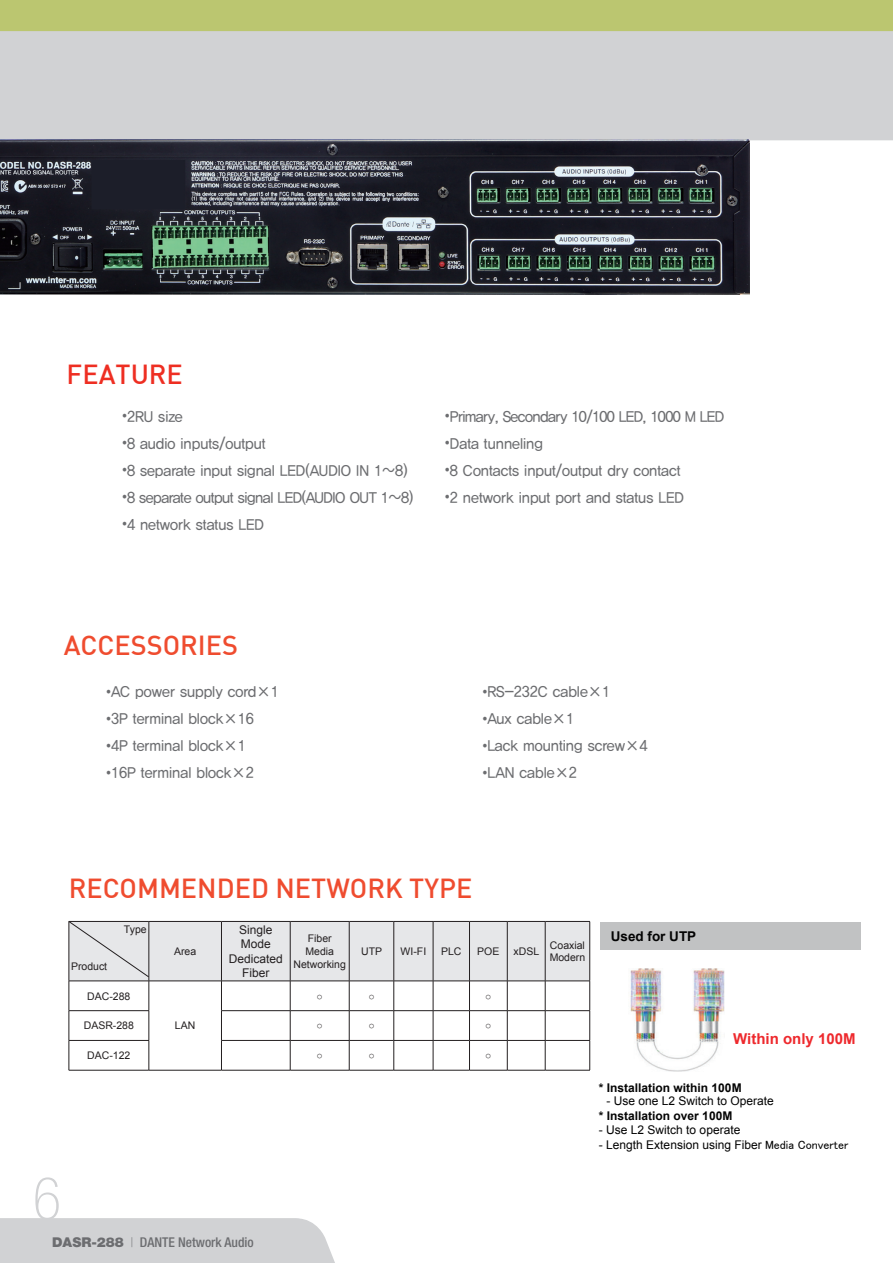
<style>
.page{position:relative;width:893px;height:1263px;background:#fff}
.page>*{position:absolute;margin:0;border:0;box-sizing:border-box;transform-origin:0 0}
.t1{font:100 condensed 58.8px "Helvetica Neue";color:#d1d2d4}
.t2{font:27px "Dinmed";color:#ef4c2f}
.t3{font:27px "Dinmed";color:#ee2e22}
.t4{font:15px "YDIYGO330";color:#6c6d70;scale:.95 1}
.t5{font:15px "YDIYGO330";letter-spacing:-.03em;color:#6c6d70;scale:.95 1}
.t6{font:15px "YDIYGO330";letter-spacing:-.04em;color:#6c6d70;scale:.95 1}
.t7{font:700 15px "Arial";color:#ee292d}
.t8{font:500 condensed 13.5px "Helvetica Neue";color:#6c6d70}
.t9{font:700 13.5px "Arial";color:#030303}
.t10{font:12px "Arial";color:#030303}
.t11{font:700 12px "Arial";color:#030303}
.t12{font:12px/14.4px "Helvetica";color:#231f20;text-align:center}
.t13{font:10.5px/12.6px "Helvetica";color:#231f20;text-align:center}
.s1{font-family:"Helvetica"}
.s2{font-weight:900;font-stretch:normal}
.s3{font-weight:100}
.s4{font-family:"MS P Gothic"}
</style>
<div class="page">
<div style="left:0;top:31px;width:893px;height:109px;background:#d1d2d4"></div>
<div style="left:0;top:0;width:893px;height:31px;background:#bbc670"></div>
<img style="left:0;top:139px;width:750px;height:155px">
<div style="left:600px;top:922px;width:260px;height:27px;background:#c1c2c3"></div>
<img style="left:630px;top:968px;width:95px;height:103px">
<hr style="left:149px;top:1070px;width:72px;height:1px;background:#231f20">
<hr style="left:69px;top:1040px;width:80px;height:1px;background:#231f20">
<hr style="left:69px;top:1040px;width:1px;height:30px;background:#231f20">
<hr style="left:149px;top:1040px;width:1px;height:30px;background:#231f20">
<hr style="left:69px;top:1070px;width:80px;height:1px;background:#231f20">
<hr style="left:221px;top:1040px;width:69px;height:1px;background:#231f20">
<hr style="left:221px;top:1040px;width:1px;height:30px;background:#231f20">
<hr style="left:290px;top:1040px;width:59px;height:1px;background:#231f20">
<hr style="left:290px;top:1040px;width:1px;height:30px;background:#231f20">
<hr style="left:349px;top:1040px;width:45px;height:1px;background:#231f20">
<hr style="left:349px;top:1040px;width:1px;height:30px;background:#231f20">
<hr style="left:394px;top:1040px;width:39px;height:1px;background:#231f20">
<hr style="left:394px;top:1040px;width:1px;height:30px;background:#231f20">
<hr style="left:433px;top:1040px;width:36px;height:1px;background:#231f20">
<hr style="left:433px;top:1040px;width:1px;height:30px;background:#231f20">
<hr style="left:469px;top:1040px;width:38px;height:1px;background:#231f20">
<hr style="left:469px;top:1040px;width:1px;height:30px;background:#231f20">
<hr style="left:507px;top:1040px;width:38px;height:1px;background:#231f20">
<hr style="left:507px;top:1040px;width:1px;height:30px;background:#231f20">
<hr style="left:545px;top:1040px;width:45px;height:1px;background:#231f20">
<hr style="left:545px;top:1040px;width:1px;height:30px;background:#231f20">
<hr style="left:589px;top:1040px;width:1px;height:30px;background:#231f20">
<hr style="left:221px;top:1070px;width:69px;height:1px;background:#231f20">
<hr style="left:290px;top:1070px;width:59px;height:1px;background:#231f20">
<hr style="left:349px;top:1070px;width:45px;height:1px;background:#231f20">
<hr style="left:394px;top:1070px;width:39px;height:1px;background:#231f20">
<hr style="left:433px;top:1070px;width:36px;height:1px;background:#231f20">
<hr style="left:469px;top:1070px;width:38px;height:1px;background:#231f20">
<hr style="left:507px;top:1070px;width:38px;height:1px;background:#231f20">
<hr style="left:545px;top:1070px;width:45px;height:1px;background:#231f20">
<svg style="left:68px;top:921px;width:522px;height:119px"></svg>
<div style="left:0;top:1218px;width:335px;height:45px;background:#d1d2d4"></div>
<h2 class="t3" style="left:67px;top:357px;width:118px">FEATURE</h2>
<p class="t4" style="left:122px;top:408px;width:65px"><span class="s1">•</span>2RU size</p>
<p class="t4" style="left:122px;top:435px;width:153px"><span class="s1">•</span>8 audio inputs/output</p>
<p class="t4" style="left:122px;top:462px;width:302px"><span class="s1">•</span>8 separate input signal LED(AUDIO IN 1~8)</p>
<p class="t5" style="left:122px;top:489px;width:308px"><span class="s1">•</span>8 separate output signal LED(AUDIO OUT 1~8)</p>
<p class="t4" style="left:122px;top:516px;width:151px"><span class="s1">•</span>4 network status LED</p>
<p class="t6" style="left:445px;top:408px;width:295px"><span class="s1">•</span>Primary, Secondary 10/100 LED, 1000 M LED</p>
<p class="t4" style="left:445px;top:435px;width:105px"><span class="s1">•</span>Data tunneling</p>
<p class="t4" style="left:445px;top:462px;width:250px"><span class="s1">•</span>8 Contacts input/output dry contact</p>
<p class="t4" style="left:445px;top:489px;width:253px"><span class="s1">•</span>2 network input port and status LED</p>
<h2 class="t2" style="left:64px;top:628px;width:176px">ACCESSORIES</h2>
<p class="t4" style="left:106px;top:683px;width:183px"><span class="s1">•</span>AC power supply cord×1</p>
<p class="t4" style="left:106px;top:710px;width:157px"><span class="s1">•</span>3P terminal block×16</p>
<p class="t4" style="left:106px;top:737px;width:148px"><span class="s1">•</span>4P terminal block×1</p>
<p class="t4" style="left:106px;top:764px;width:157px"><span class="s1">•</span>16P terminal block×2</p>
<p class="t4" style="left:482px;top:683px;width:136px"><span class="s1">•</span>RS-232C cable×1</p>
<p class="t4" style="left:482px;top:710px;width:98px"><span class="s1">•</span>Aux cable×1</p>
<p class="t4" style="left:482px;top:737px;width:175px"><span class="s1">•</span>Lack mounting screw×4</p>
<p class="t4" style="left:482px;top:764px;width:101px"><span class="s1">•</span>LAN cable×2</p>
<h2 class="t2" style="left:69px;top:871px;width:405px">RECOMMENDED NETWORK TYPE</h2>
<p class="t13" style="left:71px;top:960px;width:38px">Product</p>
<p class="t13" style="left:124px;top:923px;width:24px">Type</p>
<p class="t13" style="left:87px;top:990px;width:45px">DAC-288</p>
<p class="t13" style="left:174px;top:945px;width:24px">Area</p>
<p class="t12" style="left:229px;top:922px;width:56px">Single<br>Mode<br>Dedicated<br>Fiber</p>
<p class="t13" style="left:293px;top:932px;width:54px">Fiber<br>Media<br>Networking</p>
<p class="t13" style="left:361px;top:945px;width:22px">UTP</p>
<p class="t13" style="left:401px;top:945px;width:27px">WI-FI</p>
<p class="t13" style="left:441px;top:945px;width:22px">PLC</p>
<p class="t13" style="left:477px;top:945px;width:24px">POE</p>
<p class="t13" style="left:514px;top:945px;width:27px">xDSL</p>
<p class="t13" style="left:550px;top:939px;width:37px;text-align:left">Coaxial<br>Modern</p>
<p class="t13" style="left:317px;top:990px;width:8px">○</p>
<p class="t13" style="left:368px;top:990px;width:8px">○</p>
<p class="t13" style="left:485px;top:990px;width:8px">○</p>
<p class="t13" style="left:84px;top:1019px;width:52px">DASR-288</p>
<p class="t13" style="left:317px;top:1019px;width:8px">○</p>
<p class="t13" style="left:368px;top:1019px;width:8px">○</p>
<p class="t13" style="left:485px;top:1019px;width:8px">○</p>
<p class="t13" style="left:87px;top:1049px;width:45px">DAC-122</p>
<p class="t13" style="left:317px;top:1049px;width:8px">○</p>
<p class="t13" style="left:368px;top:1049px;width:8px">○</p>
<p class="t13" style="left:485px;top:1049px;width:8px">○</p>
<p class="t13" style="left:175px;top:1019px;width:22px">LAN</p>
<h1 class="t1" style="left:33px;top:1165px;width:30px">6</h1>
<p class="t8" style="left:52px;top:1234px;width:203px"><span class="s2">DASR-288</span> <span class="s3">|</span> DANTE Network Audio</p>
<p class="t9" style="left:611px;top:927px;width:87px">Used for UTP</p>
<p class="t7" style="left:733px;top:1028px;width:124px">Within only 100M</p>
<p class="t11" style="left:599px;top:1079px;width:144px">* Installation within 100M</p>
<p class="t10" style="left:606px;top:1093px;width:169px">- Use one L2 Switch to Operate</p>
<p class="t11" style="left:599px;top:1108px;width:135px">* Installation over 100M</p>
<p class="t10" style="left:599px;top:1122px;width:143px">- Use L2 Switch to operate</p>
<p class="t10" style="left:599px;top:1137px;width:251px">- Length Extension using Fiber <span class="s4">Media Converter</span></p>
</div>
